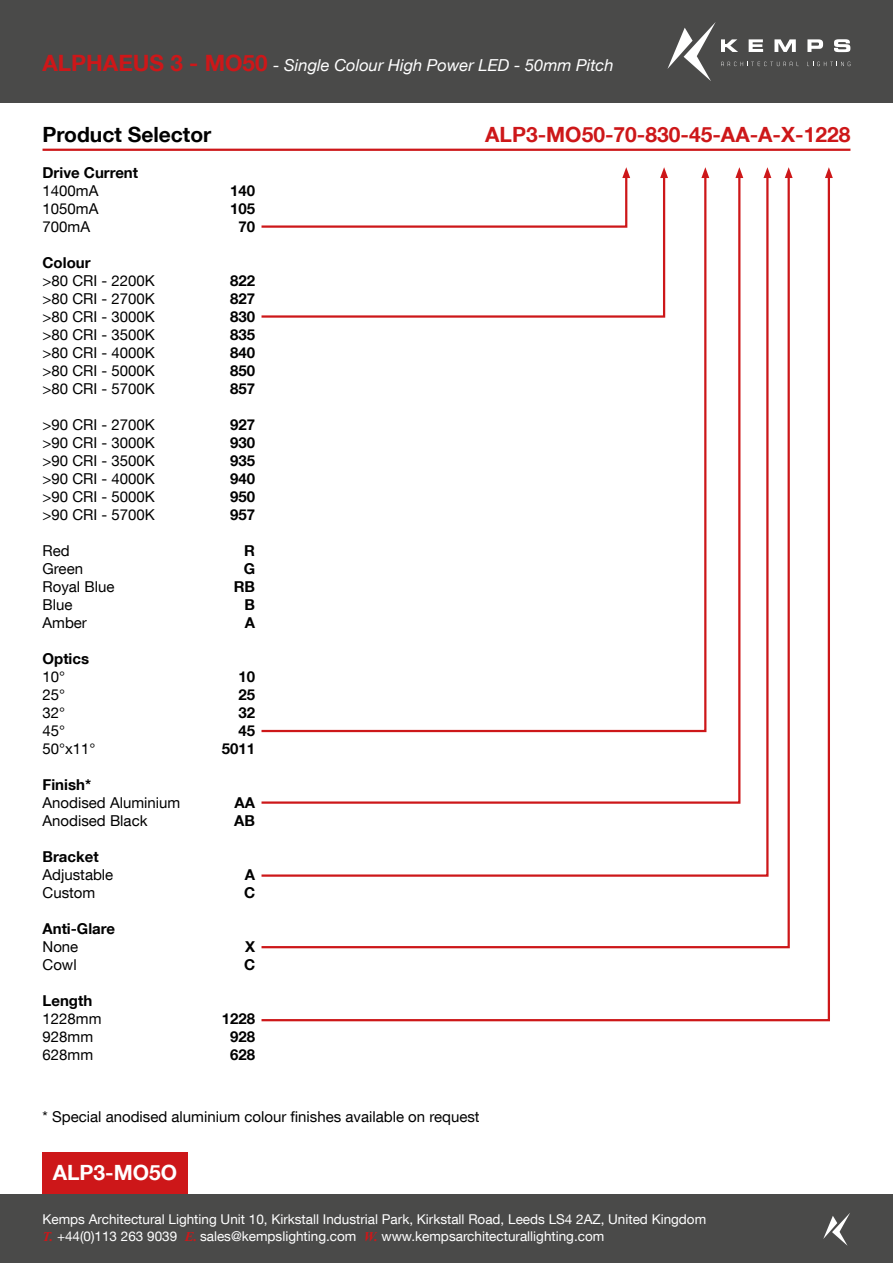
<style>
.page{position:relative;width:893px;height:1263px;background:#fff}
.page>*{position:absolute;margin:0;border:0;box-sizing:border-box;transform-origin:0 0}
.t1{font:700 21px "Helvetica Neue LT Com";color:#cd1719}
.t2{font:700 21px "Helvetica Neue LT Com";color:#000}
.t3{font:700 21px "Helvetica Neue LT Com";color:#fff}
.t4{font:italic 16.5px "Helvetica Neue LT Com";color:#fff}
.t5{font:15px "Helvetica Neue LT Com";color:#000}
.t6{font:700 15px "Helvetica Neue LT Com";color:#000}
.t7{font:13.5px/16.2px "Helvetica Neue LT Com";color:#fff}
.s1{font-weight:700;font-style:normal;font-size:22.5px;color:#cd1719}
.s2{font-family:"Times New Roman";font-weight:700;font-style:italic;color:#cd1719}
</style>
<div class="page">
<div style="left:43px;top:1152px;width:145px;height:44px;background:#cd1719"></div>
<div style="left:0;top:0;width:893px;height:102px;background:#4a4a49"></div>
<div style="left:0;top:1194px;width:893px;height:69px;background:#4a4a49"></div>
<svg style="left:823px;top:1213px;width:27px;height:33px"></svg>
<svg style="left:807px;top:39px;width:16px;height:13px"></svg>
<svg style="left:834px;top:39px;width:16px;height:13px"></svg>
<svg style="left:667px;top:22px;width:131px;height:59px"></svg>
<svg style="left:807px;top:62px;width:43px;height:4px"></svg>
<hr style="left:43px;top:149px;width:807px;height:2px;background:#cd1719">
<svg style="left:737px;top:167px;width:5px;height:6px"></svg>
<svg style="left:765px;top:167px;width:5px;height:6px"></svg>
<svg style="left:662px;top:167px;width:5px;height:6px"></svg>
<svg style="left:703px;top:167px;width:5px;height:6px"></svg>
<svg style="left:261px;top:178px;width:569px;height:844px"></svg>
<svg style="left:825px;top:167px;width:8px;height:11px"></svg>
<svg style="left:261px;top:173px;width:530px;height:776px"></svg>
<svg style="left:785px;top:167px;width:8px;height:11px"></svg>
<p class="t4" style="left:43px;top:55px;width:573px"><span class="s1">ALPHAEUS 3 - MO50</span> - Single Colour High Power LED - 50mm Pitch</p>
<p class="t2" style="left:43px;top:121px;width:170px">Product Selector</p>
<p class="t1" style="left:485px;top:121px;width:367px">ALP3-MO50-70-830-45-AA-A-X-1228</p>
<p class="t6" style="left:43px;top:163px;width:97px">Drive Current</p>
<p class="t5" style="left:43px;top:181px;width:57px">1400mA</p>
<p class="t5" style="left:43px;top:199px;width:57px">1050mA</p>
<p class="t5" style="left:43px;top:217px;width:49px">700mA</p>
<p class="t6" style="left:43px;top:253px;width:50px">Colour</p>
<p class="t5" style="left:43px;top:271px;width:114px">&gt;80 CRI - 2200K</p>
<p class="t5" style="left:43px;top:289px;width:114px">&gt;80 CRI - 2700K</p>
<p class="t5" style="left:43px;top:307px;width:114px">&gt;80 CRI - 3000K</p>
<p class="t5" style="left:43px;top:325px;width:114px">&gt;80 CRI - 3500K</p>
<p class="t5" style="left:43px;top:343px;width:114px">&gt;80 CRI - 4000K</p>
<p class="t5" style="left:43px;top:361px;width:114px">&gt;80 CRI - 5000K</p>
<p class="t5" style="left:43px;top:379px;width:114px">&gt;80 CRI - 5700K</p>
<p class="t5" style="left:43px;top:415px;width:114px">&gt;90 CRI - 2700K</p>
<p class="t5" style="left:43px;top:433px;width:114px">&gt;90 CRI - 3000K</p>
<p class="t5" style="left:43px;top:451px;width:114px">&gt;90 CRI - 3500K</p>
<p class="t5" style="left:43px;top:469px;width:114px">&gt;90 CRI - 4000K</p>
<p class="t5" style="left:43px;top:487px;width:114px">&gt;90 CRI - 5000K</p>
<p class="t5" style="left:43px;top:505px;width:114px">&gt;90 CRI - 5700K</p>
<p class="t5" style="left:43px;top:541px;width:29px">Red</p>
<p class="t5" style="left:43px;top:559px;width:42px">Green</p>
<p class="t5" style="left:43px;top:577px;width:73px">Royal Blue</p>
<p class="t5" style="left:43px;top:595px;width:32px">Blue</p>
<p class="t5" style="left:43px;top:613px;width:46px">Amber</p>
<p class="t6" style="left:43px;top:649px;width:48px">Optics</p>
<p class="t5" style="left:43px;top:667px;width:24px">10°</p>
<p class="t5" style="left:43px;top:685px;width:24px">25°</p>
<p class="t5" style="left:43px;top:703px;width:24px">32°</p>
<p class="t5" style="left:43px;top:721px;width:24px">45°</p>
<p class="t5" style="left:43px;top:739px;width:55px">50°x11°</p>
<p class="t6" style="left:43px;top:775px;width:50px">Finish*</p>
<p class="t5" style="left:43px;top:793px;width:139px">Anodised Aluminium</p>
<p class="t5" style="left:43px;top:811px;width:107px">Anodised Black</p>
<p class="t6" style="left:43px;top:847px;width:58px">Bracket</p>
<p class="t5" style="left:43px;top:865px;width:72px">Adjustable</p>
<p class="t5" style="left:43px;top:883px;width:54px">Custom</p>
<p class="t6" style="left:43px;top:919px;width:74px">Anti-Glare</p>
<p class="t5" style="left:43px;top:937px;width:37px">None</p>
<p class="t5" style="left:43px;top:955px;width:36px">Cowl</p>
<p class="t6" style="left:43px;top:991px;width:51px">Length</p>
<p class="t5" style="left:43px;top:1009px;width:60px">1228mm</p>
<p class="t5" style="left:43px;top:1027px;width:52px">928mm</p>
<p class="t5" style="left:43px;top:1045px;width:52px">628mm</p>
<p class="t6" style="left:230px;top:181px;width:27px">140</p>
<p class="t6" style="left:230px;top:199px;width:27px">105</p>
<p class="t6" style="left:238px;top:217px;width:18px">70</p>
<p class="t6" style="left:230px;top:271px;width:27px">822</p>
<p class="t6" style="left:230px;top:289px;width:27px">827</p>
<p class="t6" style="left:230px;top:307px;width:27px">830</p>
<p class="t6" style="left:230px;top:325px;width:27px">835</p>
<p class="t6" style="left:230px;top:343px;width:27px">840</p>
<p class="t6" style="left:230px;top:361px;width:27px">850</p>
<p class="t6" style="left:230px;top:379px;width:27px">857</p>
<p class="t6" style="left:230px;top:415px;width:27px">927</p>
<p class="t6" style="left:230px;top:433px;width:27px">930</p>
<p class="t6" style="left:230px;top:451px;width:27px">935</p>
<p class="t6" style="left:230px;top:469px;width:27px">940</p>
<p class="t6" style="left:230px;top:487px;width:27px">950</p>
<p class="t6" style="left:230px;top:505px;width:27px">957</p>
<p class="t6" style="left:244px;top:541px;width:12px">R</p>
<p class="t6" style="left:244px;top:559px;width:13px">G</p>
<p class="t6" style="left:234px;top:577px;width:23px">RB</p>
<p class="t6" style="left:245px;top:595px;width:12px">B</p>
<p class="t6" style="left:245px;top:613px;width:12px">A</p>
<p class="t6" style="left:238px;top:667px;width:18px">10</p>
<p class="t6" style="left:238px;top:685px;width:18px">25</p>
<p class="t6" style="left:238px;top:703px;width:18px">32</p>
<p class="t6" style="left:238px;top:721px;width:18px">45</p>
<p class="t6" style="left:222px;top:739px;width:35px">5011</p>
<p class="t6" style="left:235px;top:793px;width:22px">AA</p>
<p class="t6" style="left:234px;top:811px;width:22px">AB</p>
<p class="t6" style="left:245px;top:865px;width:12px">A</p>
<p class="t6" style="left:244px;top:883px;width:13px">C</p>
<p class="t6" style="left:245px;top:937px;width:12px">X</p>
<p class="t6" style="left:244px;top:955px;width:13px">C</p>
<p class="t6" style="left:222px;top:1009px;width:35px">1228</p>
<p class="t6" style="left:230px;top:1027px;width:27px">928</p>
<p class="t6" style="left:230px;top:1045px;width:27px">628</p>
<p class="t5" style="left:43px;top:1107px;width:439px">* Special anodised aluminium colour finishes available on request</p>
<h1 class="t3" style="left:53px;top:1160px;width:126px">ALP3-MO5O</h1>
<p class="t7" style="left:43px;top:1211px;width:665px">Kemps Architectural Lighting Unit 10, Kirkstall Industrial Park, Kirkstall Road, Leeds LS4 2AZ, United Kingdom<br><span class="s2">T.</span> +44(0)113 263 9039 <span class="s2">E.</span> sales@kempslighting.com <span class="s2">W.</span> www.kempsarchitecturallighting.com</p>
</div>
